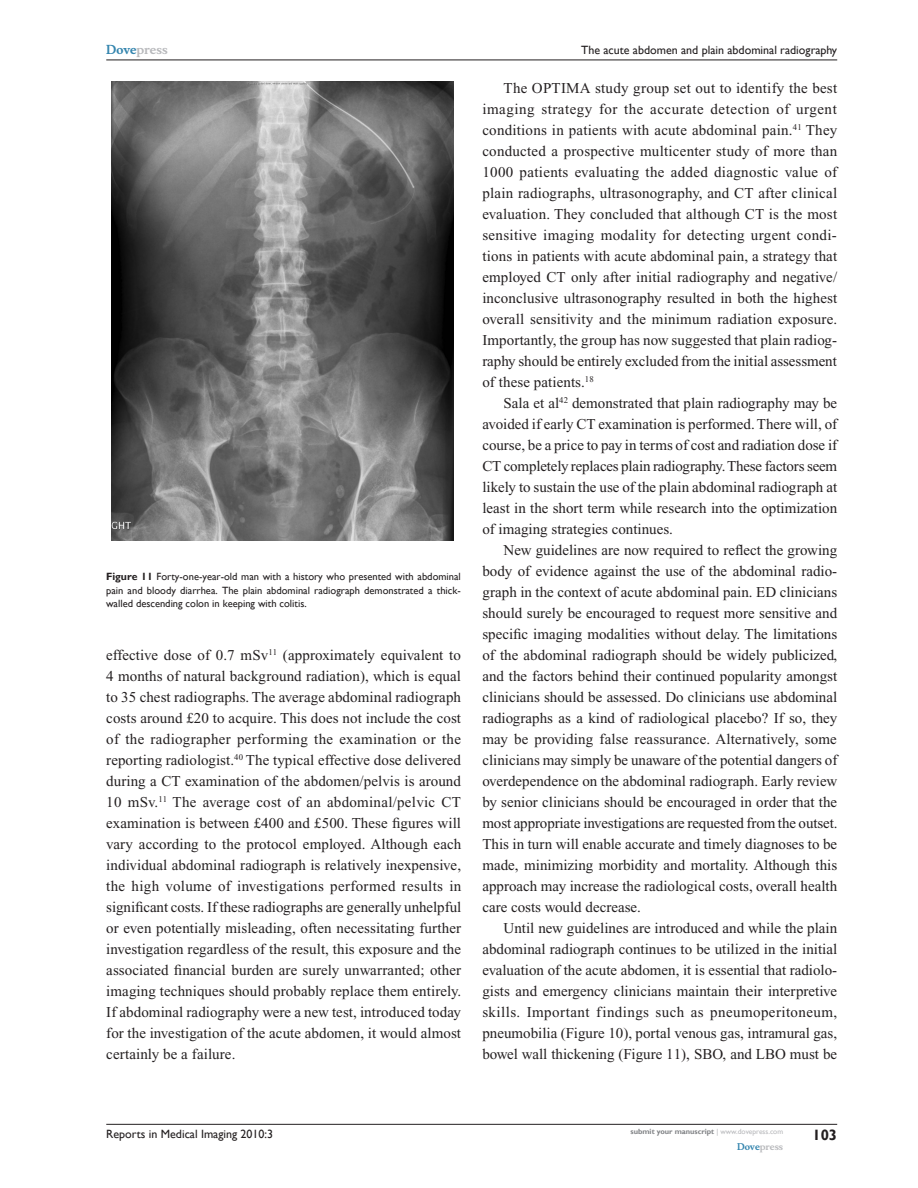
<style>
.page{position:relative;width:918px;height:1188px;background:#fff}
.page>*{position:absolute;margin:0;border:0;box-sizing:border-box;transform-origin:0 0}
.t1{font:15px/21px "Times New Roman";color:#231f20;text-align:justify}
.t2{font:700 15px "Gill Sans";color:#231f20}
.t3{font:12px "Gill Sans";color:#231f20}
.t4{font:700 12px "Musee";color:#b8b9bc}
.t5{font:10.5px/13.5px "Gill Sans";color:#231f20;text-align:justify}
.t6{font:700 9px "Musee";color:#b8b9bc}
.t7{font:700 7.5px "Gill Sans";color:#808285}
.s1{color:#3485ae}
.s2{font-weight:700}
.s3{font-weight:400;color:#b8b9bc}
</style>
<div class="page">
<hr style="left:106px;top:1124px;width:731px;height:1px;background:#231f20">
<hr style="left:106px;top:60px;width:731px;height:1px;background:#231f20">
<img style="left:112px;top:81px;width:342px;height:459px">
<p class="t4" style="left:106px;top:43px;width:63px"><span class="s1">Dove</span>press</p>
<p class="t5" style="left:106px;top:570px;width:356px"><span class="s2">Figure 11</span> Forty-one-year-old man with a history who presented with abdominal pain and bloody diarrhea. The plain abdominal radiograph demonstrated a thick&shy;walled descending colon in keeping with colitis.</p>
<p class="t1" style="left:106px;top:644px;width:357px">effective dose of 0.7 mSv<sup>11</sup> (approximately equivalent to 4 months of natural background radiation), which is equal to 35 chest radiographs. The average abdominal radiograph costs around £20 to acquire. This does not include the cost of the radiographer performing the examination or the reporting radiologist.<sup>40</sup> The typical effective dose delivered during a CT examination of the abdomen/pelvis is around 10 mSv.<sup>11</sup> The average cost of an abdominal/pelvic CT examination is between £400 and £500. These figures will vary according to the protocol employed. Although each individual abdominal radiograph is relatively inexpensive, the high volume of investigations performed results in significant costs. If these radiographs are generally unhelpful or even potentially misleading, often necessitating further investigation regardless of the result, this exposure and the associated financial burden are surely unwarranted; other imaging techniques should probably replace them entirely.<br>If abdominal radiography were a new test, introduced today for the investigation of the acute abdomen, it would almost certainly be a failure.</p>
<p class="t3" style="left:581px;top:43px;width:258px">The acute abdomen and plain abdominal radiography</p>
<p class="t1" style="left:482px;top:77px;width:356px;text-indent:21px">The OPTIMA study group set out to identify the best imaging strategy for the accurate detection of urgent conditions in patients with acute abdominal pain.<sup>41</sup> They conducted a prospective multicenter study of more than 1000 patients evaluating the added diagnostic value of plain radiographs, ultrasonography, and CT after clinical evaluation. They concluded that although CT is the most sensitive imaging modality for detecting urgent condi&shy;tions in patients with acute abdominal pain, a strategy that employed CT only after initial radiography and negative/ inconclusive ultrasonography resulted in both the highest overall sensitivity and the minimum radiation exposure.<br>Importantly, the group has now suggested that plain radiog&shy;raphy should be entirely excluded from the initial assessment of these patients.<sup>18</sup></p>
<p class="t1" style="left:482px;top:392px;width:356px;text-indent:21px">Sala et al<sup>42</sup> demonstrated that plain radiography may be avoided if early CT examination is performed. There will, of course, be a price to pay in terms of cost and radiation dose if CT completely replaces plain radiography. These factors seem likely to sustain the use of the plain abdominal radiograph at least in the short term while research into the optimization of imaging strategies continues.</p>
<p class="t1" style="left:482px;top:539px;width:357px;text-indent:21px">New guidelines are now required to reflect the growing body of evidence against the use of the abdominal radio&shy;graph in the context of acute abdominal pain. ED clinicians should surely be encouraged to request more sensitive and specific imaging modalities without delay. The limitations of the abdominal radiograph should be widely publicized, and the factors behind their continued popularity amongst clinicians should be assessed. Do clinicians use abdominal radiographs as a kind of radiological placebo? If so, they may be providing false reassurance. Alternatively, some clinicians may simply be unaware of the potential dangers of overdependence on the abdominal radiograph. Early review by senior clinicians should be encouraged in order that the most appropriate investigations are requested from the outset.<br>This in turn will enable accurate and timely diagnoses to be made, minimizing morbidity and mortality. Although this approach may increase the radiological costs, overall health care costs would decrease.</p>
<p class="t1" style="left:482px;top:917px;width:356px;text-indent:21px">Until new guidelines are introduced and while the plain abdominal radiograph continues to be utilized in the initial evaluation of the acute abdomen, it is essential that radiolo&shy;gists and emergency clinicians maintain their interpretive skills. Important findings such as pneumoperitoneum, pneumobilia (Figure 10), portal venous gas, intramural gas, bowel wall thickening (Figure 11), SBO, and LBO must be</p>
<p class="t3" style="left:106px;top:1127px;width:168px">Reports in Medical Imaging 2010:3</p>
<p class="t7" style="left:631px;top:1127px;width:154px">submit your manuscript <span class="s3">| www.dovepress.com</span></p>
<p class="t6" style="left:737px;top:1141px;width:48px"><span class="s1">Dove</span>press</p>
<p class="t2" style="left:812px;top:1126px;width:26px">103</p>
</div>
